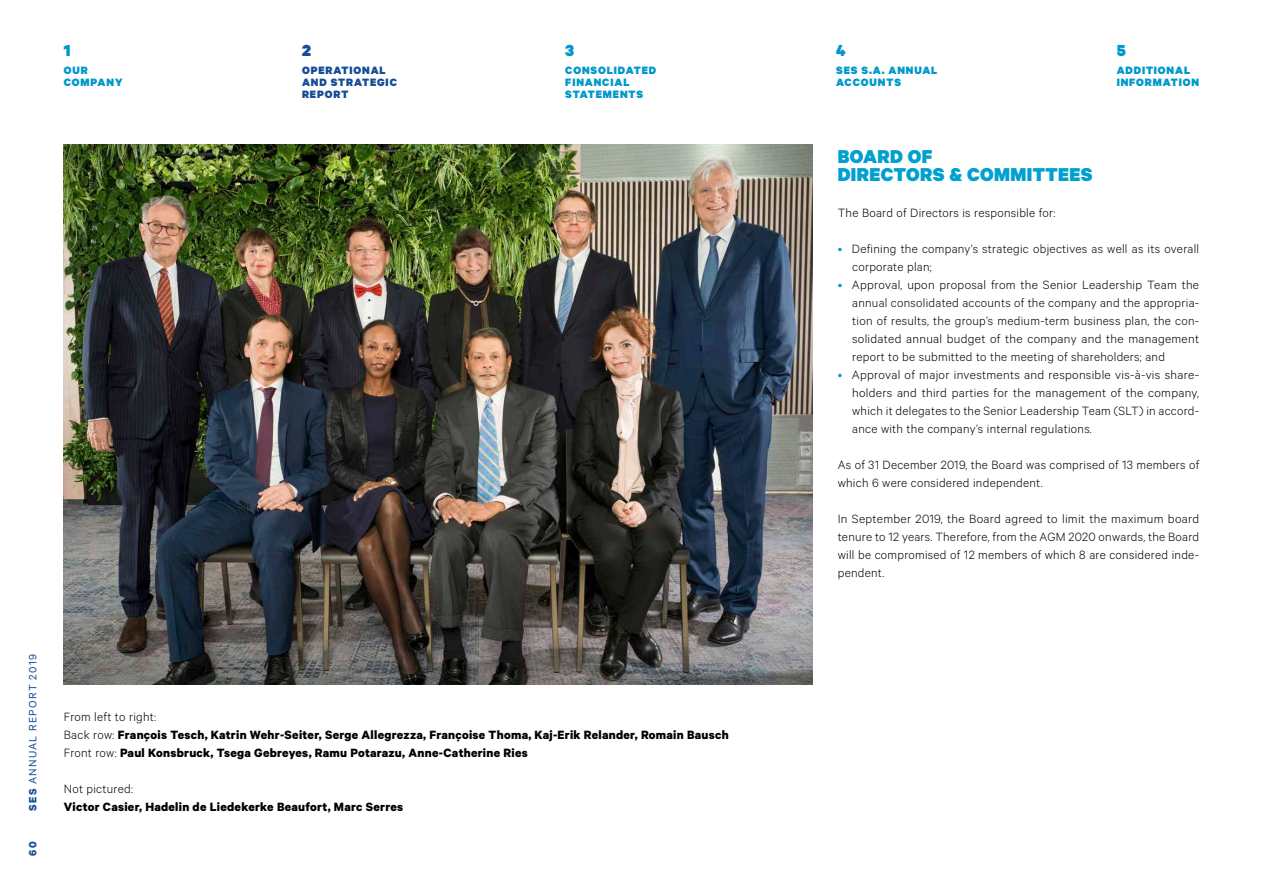
<style>
.page{position:relative;width:1263px;height:893px;background:#fff}
.page>*{position:absolute;margin:0;border:0;box-sizing:border-box;transform-origin:0 0}
.t1{font:900 21px/18px "Calibre";letter-spacing:.02em;color:#00a0cf}
.t2{font:900 18px "Calibre";color:#0098ca}
.t3{font:900 18px "Calibre";color:#164d98}
.t4{font:300 13.5px/18px "Calibre";letter-spacing:.02em;color:#000;text-align:justify}
.t5{font:700 13.5px/18px "Calibre";letter-spacing:.02em;color:#000}
.t6{font:900 12px/12px "Calibre";letter-spacing:.075em;color:#0098ca}
.t7{font:900 12px/12px "Calibre";letter-spacing:.075em;color:#164d98}
.t8{font:12px "Calibre";letter-spacing:.1em;color:#164d98}
.t9{font:700 12px "Calibre";color:#164d98}
.s1{font-weight:700}
.s2{font-weight:300}
.s3{color:#0098ca}
</style>
<div class="page">
<img style="left:64px;top:145px;width:748px;height:540px">
<h2 class="t2" style="left:64px;top:39px;width:9px">1</h2>
<p class="t6" style="left:64px;top:63px;width:60px">OUR<br>COMPANY</p>
<h2 class="t3" style="left:302px;top:39px;width:11px">2</h2>
<p class="t7" style="left:302px;top:63px;width:96px">OPERATIONAL<br>AND STRATEGIC<br>REPORT</p>
<h2 class="t2" style="left:565px;top:39px;width:10px">3</h2>
<p class="t6" style="left:565px;top:63px;width:92px">CONSOLIDATED<br>FINANCIAL<br>STATEMENTS</p>
<p class="t8" style="left:26px;top:811px;width:158px;rotate:-90deg"><span class="s1">SES</span> ANNUAL REPORT 2019</p>
<p class="t9" style="left:25px;top:856px;width:16px;rotate:-90deg">60</p>
<p class="t5" style="left:64px;top:707px;width:666px"><span class="s2">From left to right:<br>Back row:</span> François Tesch, Katrin Wehr-Seiter, Serge Allegrezza, Françoise Thoma, Kaj-Erik Relander, Romain Bausch<br><span class="s2">Front row:</span> Paul Konsbruck, Tsega Gebreyes, Ramu Potarazu, Anne-Catherine Ries</p>
<p class="t4" style="left:64px;top:779px;width:71px">Not pictured:</p>
<p class="t5" style="left:64px;top:797px;width:341px">Victor Casier, Hadelin de Liedekerke Beaufort, Marc Serres</p>
<h2 class="t2" style="left:836px;top:39px;width:11px">4</h2>
<p class="t6" style="left:836px;top:63px;width:103px">SES S.A. ANNUAL<br>ACCOUNTS</p>
<h2 class="t2" style="left:1117px;top:39px;width:11px">5</h2>
<p class="t6" style="left:1117px;top:63px;width:84px">ADDITIONAL<br>INFORMATION</p>
<h1 class="t1" style="left:838px;top:146px;width:256px">BOARD OF<br>DIRECTORS &amp; COMMITTEES</h1>
<p class="t4" style="left:838px;top:203px;width:219px">The Board of Directors is responsible for:</p>
<p class="t4" style="left:852px;top:239px;width:348px;text-indent:-14px"><span class="s3">•</span> Defining the company’s strategic objectives as well as its overall corporate plan;</p>
<p class="t4" style="left:852px;top:275px;width:348px;text-indent:-14px"><span class="s3">•</span> Approval, upon proposal from the Senior Leadership Team the annual consolidated accounts of the company and the appropria&shy;tion of results, the group’s medium-term business plan, the con&shy;solidated annual budget of the company and the management report to be submitted to the meeting of shareholders; and</p>
<p class="t4" style="left:852px;top:365px;width:349px;text-indent:-14px"><span class="s3">•</span> Approval of major investments and responsible vis-à-vis share&shy;holders and third parties for the management of the company, which it delegates to the Senior Leadership Team (SLT) in accord&shy;ance with the company’s internal regulations.</p>
<p class="t4" style="left:838px;top:455px;width:363px">As of 31 December 2019, the Board was comprised of 13 members of which 6 were considered independent.</p>
<p class="t4" style="left:838px;top:509px;width:363px">In September 2019, the Board agreed to limit the maximum board tenure to 12 years. Therefore, from the AGM 2020 onwards, the Board will be compromised of 12 members of which 8 are considered inde&shy;pendent.</p>
</div>
